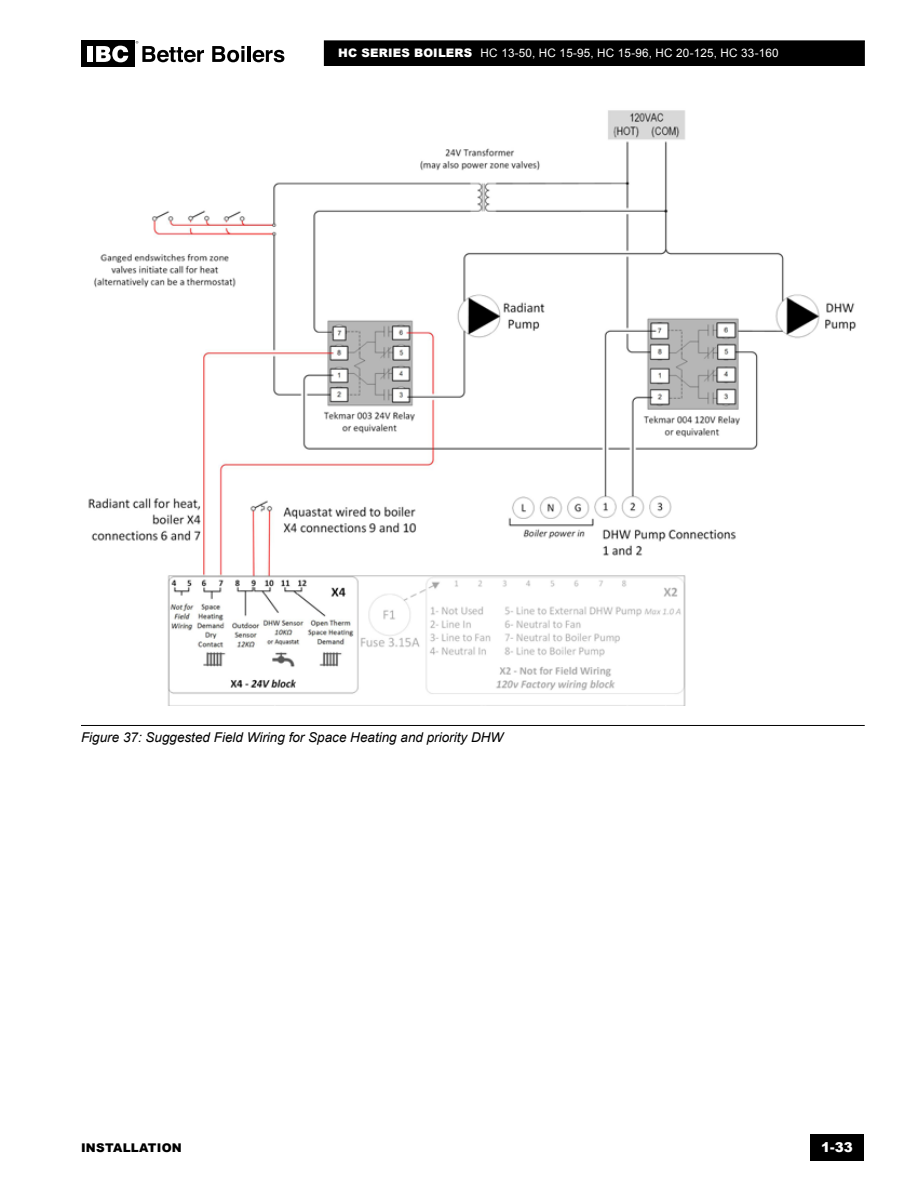
<style>
.page{position:relative;width:918px;height:1188px;background:#fff}
.page>*{position:absolute;margin:0;border:0;box-sizing:border-box;transform-origin:0 0}
.t1{font:italic 13.5px "Arial";color:#000}
.t2{font:900 13.5px "Arial";color:#fff}
.t3{font:900 12px "Arial";letter-spacing:.02em;color:#000}
.t4{font:11.7px "Arial";letter-spacing:.015em;color:#fff}
.s1{font-weight:900}
</style>
<div class="page">
<div style="left:810px;top:1134px;width:54px;height:27px;background:#000"></div>
<div style="left:81px;top:40px;width:54px;height:28px;background:#000"></div>
<div style="left:88px;top:46px;width:5px;height:16px;background:#fff"></div>
<svg style="left:96px;top:46px;width:32px;height:16px"></svg>
<svg style="left:212px;top:46px;width:32px;height:16px"></svg>
<hr style="left:248px;top:46px;width:3px;height:16px;background:#000">
<svg style="left:253px;top:50px;width:31px;height:12px"></svg>
<svg style="left:136px;top:41px;width:68px;height:21px"></svg>
<div style="left:324px;top:41px;width:540px;height:24px;background:#000"></div>
<div style="left:324px;top:40px;width:541px;height:26px;border:1px solid #000"></div>
<img style="left:88px;top:110px;width:768px;height:595px">
<hr style="left:81px;top:725px;width:784px;height:1px;background:#000">
<p class="t4" style="left:338px;top:46px;width:442px"><span class="s1">HC SERIES BOILERS</span> HC 13-50, HC 15-95, HC 15-96, HC 20-125, HC 33-160</p>
<p class="t1" style="left:81px;top:728px;width:424px">Figure 37: Suggested Field Wiring for Space Heating and priority DHW</p>
<p class="t3" style="left:81px;top:1139px;width:102px">INSTALLATION</p>
<p class="t2" style="left:821px;top:1138px;width:33px">1-33</p>
</div>
